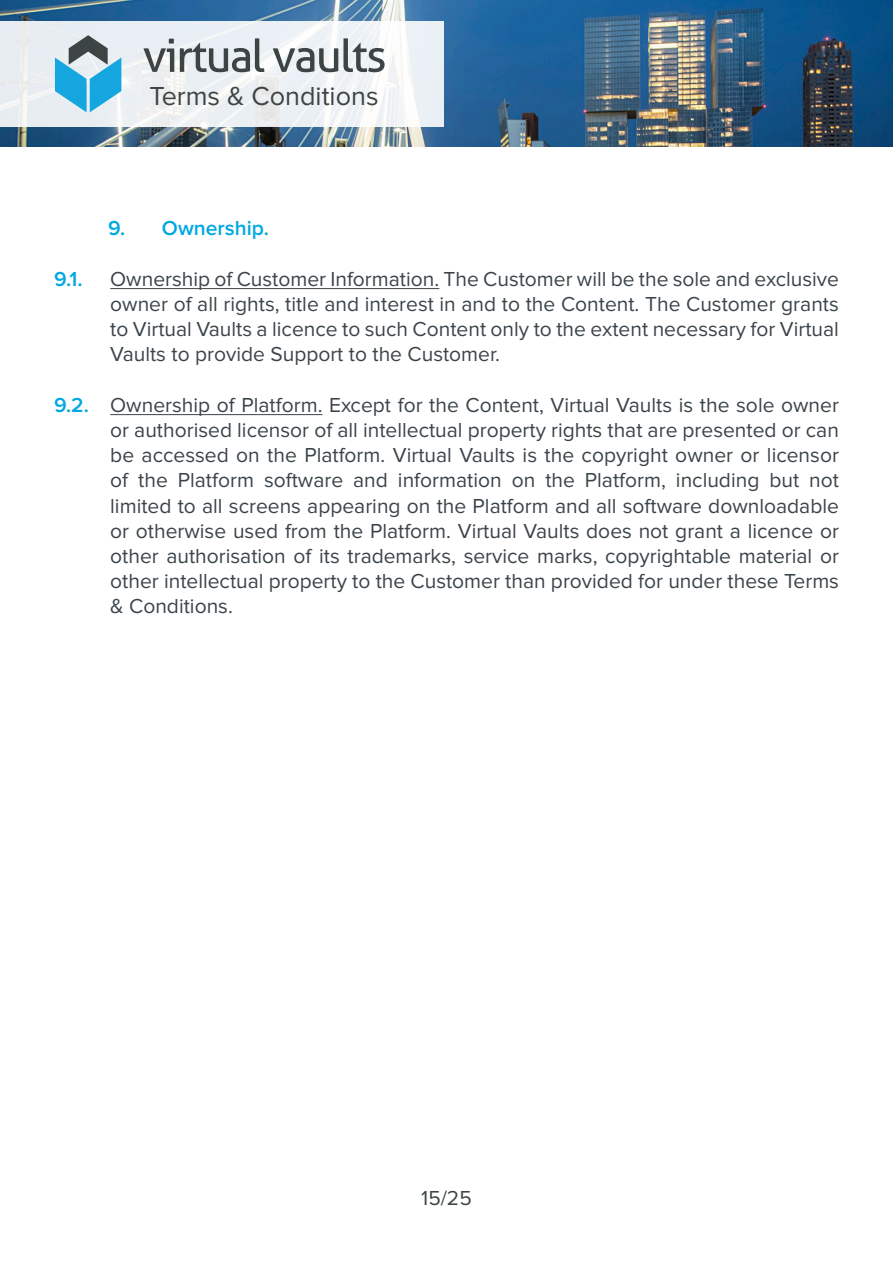
<style>
.page{position:relative;width:893px;height:1263px;background:#fff}
.page>*{position:absolute;margin:0;border:0;box-sizing:border-box;transform-origin:0 0}
.t1{font:27px "Proxima Nova";color:#3c4543}
.t2{font:21px/25.2px "Proxima Nova";color:#3b444a;text-align:justify}
.t3{font:600 21px "Proxima Nova";color:#00a8e1}
.t4{font:21px "Proxima Nova";color:#3c4543}
</style>
<div class="page">
<img style="left:0;top:0;width:893px;height:146px">
<svg style="left:0;top:21px;width:443px;height:106px;fill:#ebf0f4"></svg>
<svg style="left:143px;top:39px;width:31px;height:33px"></svg>
<svg style="left:180px;top:38px;width:84px;height:34px;background:#b0b7b9"></svg>
<svg style="left:273px;top:38px;width:112px;height:34px"></svg>
<svg style="left:55px;top:35px;width:66px;height:77px;background:#7cbbd4"></svg>
<hr style="left:110px;top:288px;width:329px;height:1px;background:#3b444a">
<hr style="left:110px;top:414px;width:213px;height:1px;background:#3b444a">
<p class="t1" style="left:149px;top:84px;width:231px">Terms &amp; Conditions</p>
<p class="t3" style="left:54px;top:269px;width:30px">9.1.</p>
<p class="t3" style="left:54px;top:395px;width:36px">9.2.</p>
<p class="t3" style="left:108px;top:219px;width:162px">9. Ownership.</p>
<p class="t2" style="left:110px;top:267px;width:730px">Ownership of Customer Information. The Customer will be the sole and exclusive owner of all rights, title and interest in and to the Content. The Customer grants to Virtual Vaults a licence to such Content only to the extent necessary for Virtual Vaults to provide Support to the Customer.</p>
<p class="t2" style="left:110px;top:393px;width:730px">Ownership of Platform. Except for the Content, Virtual Vaults is the sole owner or authorised licensor of all intellectual property rights that are presented or can be accessed on the Platform. Virtual Vaults is the copyright owner or licensor of the Platform software and information on the Platform, including but not limited to all screens appearing on the Platform and all software downloadable or otherwise used from the Platform. Virtual Vaults does not grant a licence or other authorisation of its trademarks, service marks, copyrightable material or other intellectual property to the Customer than provided for under these Terms &amp; Conditions.</p>
<p class="t4" style="left:421px;top:1189px;width:52px">15/25</p>
</div>
